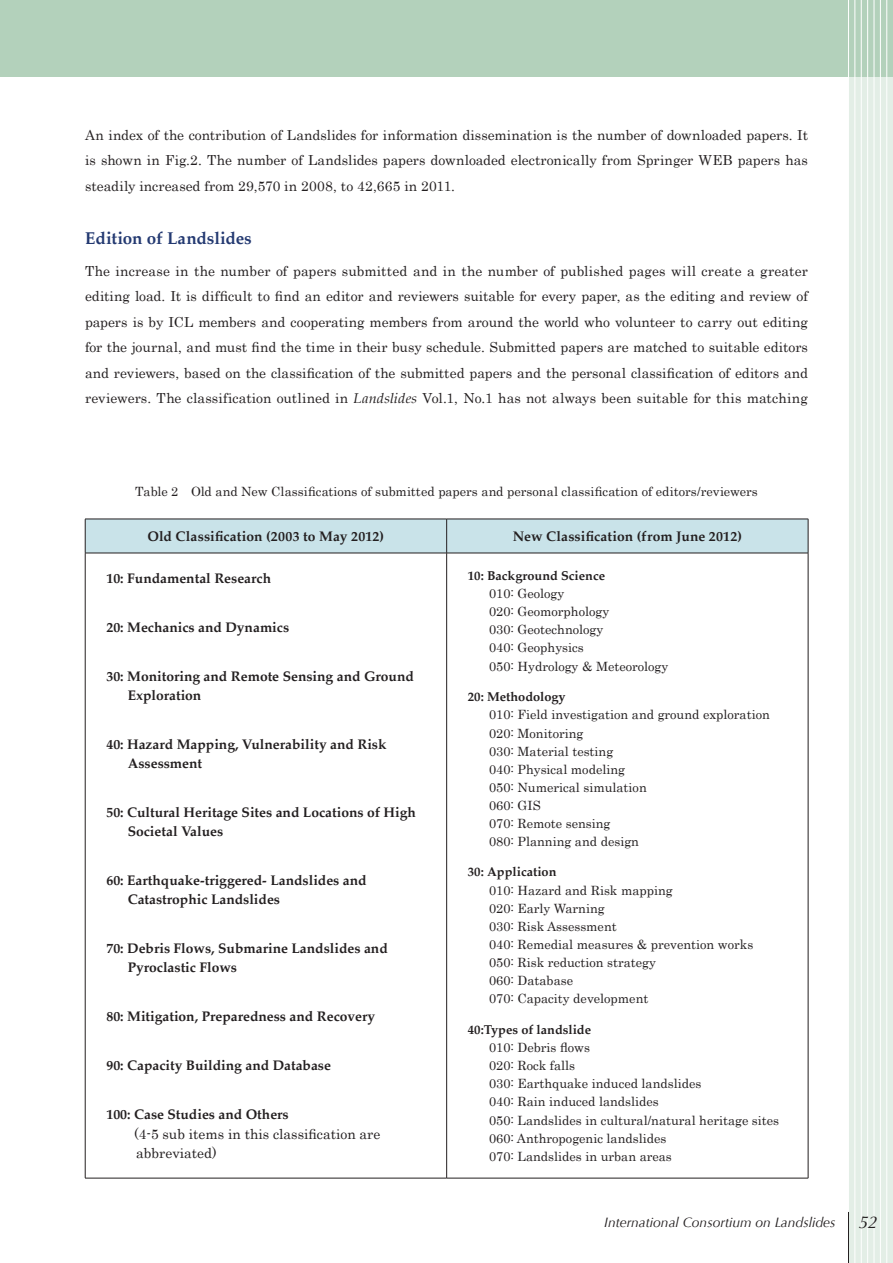
<style>
.page{position:relative;width:893px;height:1263px;background:#fff}
.page>*{position:absolute;margin:0;border:0;box-sizing:border-box;transform-origin:0 0}
.t1{font:700 16.95px "Palatino";letter-spacing:-.005em;color:#233971}
.t2{font:italic 16.95px "Optima";color:#231f20}
.t3{font:13.8px/25.5px "Century";color:#231f20;text-align:justify}
.t4{font:700 13.8px/19.2px "Palatino";color:#231f20}
.t5{font:italic 13.8px "Optima";color:#231f20}
.t6{font:12.75px/18.1px "Century";color:#231f20}
.s1{font-family:"Palatino";font-style:italic}
.s2{font-family:"Ryumin Pro";font-weight:300}
.s3{font-family:"Palatino";font-weight:700}
</style>
<div class="page">
<div style="left:848px;top:0;width:45px;height:1263px;background:#e3eee6"></div>
<div style="left:0;top:0;width:893px;height:77px;background:#b3d1bb"></div>
<hr style="left:886px;top:0;width:1px;height:1263px;background:#fff">
<hr style="left:880px;top:0;width:1px;height:1263px;background:#fff">
<hr style="left:874px;top:0;width:1px;height:1263px;background:#fff">
<hr style="left:867px;top:0;width:1px;height:1263px;background:#fff">
<hr style="left:861px;top:0;width:1px;height:1263px;background:#fff">
<hr style="left:855px;top:0;width:1px;height:1263px;background:#fff">
<hr style="left:848px;top:0;width:1px;height:1263px;background:#fff">
<hr style="left:848px;top:1212px;width:1px;height:51px;background:#231f20">
<div style="left:86px;top:520px;width:722px;height:33px;background:#c9e3e9"></div>
<hr style="left:446px;top:519px;width:1px;height:34px;background:#231f20">
<hr style="left:447px;top:1178px;width:361px;height:1px;background:#231f20">
<hr style="left:85px;top:519px;width:362px;height:1px;background:#231f20">
<hr style="left:85px;top:519px;width:1px;height:34px;background:#231f20">
<hr style="left:447px;top:519px;width:361px;height:1px;background:#231f20">
<hr style="left:808px;top:519px;width:1px;height:34px;background:#231f20">
<hr style="left:85px;top:553px;width:362px;height:1px;background:#231f20">
<hr style="left:85px;top:1178px;width:362px;height:1px;background:#231f20">
<hr style="left:447px;top:553px;width:361px;height:1px;background:#231f20">
<hr style="left:85px;top:553px;width:1px;height:625px;background:#231f20">
<hr style="left:446px;top:553px;width:1px;height:625px;background:#231f20">
<hr style="left:808px;top:553px;width:1px;height:625px;background:#231f20">
<p class="t3" style="left:85px;top:121px;width:724px">An index of the contribution of Landslides for information dissemination is the number of downloaded papers. It is shown in Fig.2. The number of Landslides papers downloaded electronically from Springer WEB papers has steadily increased from 29,570 in 2008, to 42,665 in 2011.</p>
<p class="t1" style="left:85px;top:224px;width:168px">Edition of Landslides</p>
<p class="t3" style="left:85px;top:257px;width:724px">The increase in the number of papers submitted and in the number of published pages will create a greater editing load. It is difficult to find an editor and reviewers suitable for every paper, as the editing and review of papers is by ICL members and cooperating members from around the world who volunteer to carry out editing for the journal, and must find the time in their busy schedule. Submitted papers are matched to suitable editors and reviewers, based on the classification of the submitted papers and the personal classification of editors and reviewers. The classification outlined in <span class="s1">Landslides</span> Vol.1, No.1 has not always been suitable for this matching</p>
<p class="t6" style="left:135px;top:481px;width:624px">Table 2 Old and New Classifications of submitted papers and personal classification of editors/reviewers</p>
<p class="t4" style="left:148px;top:526px;width:238px">Old Classification (2003 to May 2012)</p>
<p class="t4" style="left:513px;top:526px;width:231px">New Classification (from June 2012)</p>
<p class="t4" style="left:106px;top:569px;width:166px">10: Fundamental Research</p>
<p class="t4" style="left:106px;top:617px;width:184px">20: Mechanics and Dynamics</p>
<p class="t4" style="left:128px;top:666px;width:288px;text-indent:-21px">30: Monitoring and Remote Sensing and Ground<br>Exploration</p>
<p class="t4" style="left:128px;top:734px;width:260px;text-indent:-21px">40: Hazard Mapping, Vulnerability and Risk<br>Assessment</p>
<p class="t4" style="left:128px;top:802px;width:290px;text-indent:-21px">50: Cultural Heritage Sites and Locations of High<br>Societal Values</p>
<p class="t4" style="left:128px;top:870px;width:240px;text-indent:-21px">60: Earthquake-triggered- Landslides and<br>Catastrophic Landslides</p>
<p class="t4" style="left:128px;top:938px;width:262px;text-indent:-21px">70: Debris Flows, Submarine Landslides and<br>Pyroclastic Flows</p>
<p class="t4" style="left:106px;top:1006px;width:270px">80: Mitigation, Preparedness and Recovery</p>
<p class="t4" style="left:106px;top:1055px;width:226px">90: Capacity Building and Database</p>
<p class="t4" style="left:106px;top:1104px;width:184px">100: Case Studies and Others</p>
<p class="t3" style="left:106px;top:1120px;width:275px"><span class="s2">　　</span>(4-5 sub items in this classification are</p>
<p class="t3" style="left:136px;top:1139px;width:82px">abbreviated)</p>
<p class="t6" style="left:489px;top:565px;width:181px;text-indent:-21px"><span class="s3">10: Background Science<br></span>010: Geology<br>020: Geomorphology<br>030: Geotechnology<br>040: Geophysics<br>050: Hydrology &amp; Meteorology</p>
<p class="t6" style="left:489px;top:686px;width:282px;text-indent:-21px"><span class="s3">20: Methodology<br></span>010: Field investigation and ground exploration<br>020: Monitoring<br>030: Material testing<br>040: Physical modeling<br>050: Numerical simulation<br>060: GIS<br>070: Remote sensing<br>080: Planning and design</p>
<p class="t6" style="left:489px;top:861px;width:266px;text-indent:-21px"><span class="s3">30: Application<br></span>010: Hazard and Risk mapping<br>020: Early Warning<br>030: Risk Assessment<br>040: Remedial measures &amp; prevention works<br>050: Risk reduction strategy<br>060: Database<br>070: Capacity development</p>
<p class="t6" style="left:489px;top:1019px;width:291px;text-indent:-21px"><span class="s3">40:Types of landslide<br></span>010: Debris flows<br>020: Rock falls<br>030: Earthquake induced landslides<br>040: Rain induced landslides<br>050: Landslides in cultural/natural heritage sites<br>060: Anthropogenic landslides<br>070: Landslides in urban areas</p>
<p class="t5" style="left:604px;top:1214px;width:233px">International Consortium on Landslides</p>
<p class="t2" style="left:858px;top:1213px;width:25px">52</p>
</div>
